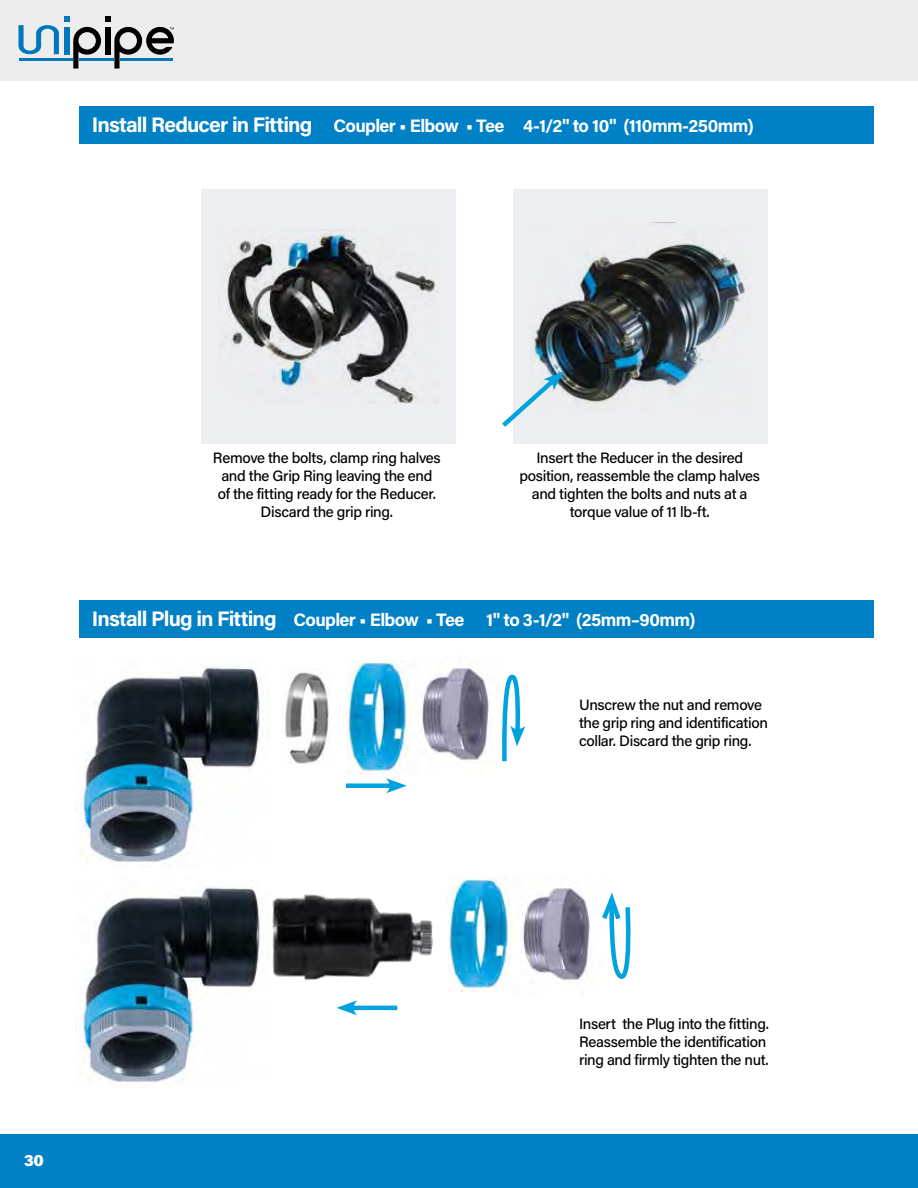
<style>
.page{position:relative;width:918px;height:1188px;background:#fff}
.page>*{position:absolute;margin:0;border:0;box-sizing:border-box;transform-origin:0 0}
.t1{font:700 18px "Acumin Pro";letter-spacing:-.035em;color:#fff}
.t2{font:900 16.5px "Acumin Pro";color:#fff}
.t3{font:500 15px/18px "Acumin Pro";letter-spacing:-.025em;color:#000;text-align:center}
.s1{font-size:21px}
</style>
<div class="page">
<div style="left:0;top:0;width:918px;height:81px;background:#ededee"></div>
<div style="left:0;top:1134px;width:918px;height:54px;background:#0080c5"></div>
<svg style="left:18px;top:16px;width:156px;height:52px"></svg>
<div style="left:201px;top:189px;width:255px;height:255px;background:#edeef1"></div>
<img style="left:222px;top:229px;width:216px;height:175px">
<div style="left:513px;top:189px;width:255px;height:255px;background:#edeef1"></div>
<img style="left:531px;top:223px;width:219px;height:187px">
<div style="left:346px;top:783px;width:48px;height:5px;background:#00a3de"></div>
<svg style="left:386px;top:778px;width:21px;height:15px"></svg>
<hr style="left:349px;top:1006px;width:48px;height:4px;background:#00a3de">
<svg style="left:337px;top:1000px;width:20px;height:15px"></svg>
<svg style="left:502px;top:371px;width:62px;height:56px"></svg>
<div style="left:80px;top:106px;width:794px;height:38px;background:#0080c5"></div>
<div style="left:80px;top:600px;width:794px;height:38px;background:#0080c5"></div>
<img style="left:75px;top:665px;width:185px;height:197px">
<img style="left:75px;top:885px;width:178px;height:197px">
<img style="left:346px;top:660px;width:64px;height:114px">
<img style="left:451px;top:878px;width:60px;height:114px">
<img style="left:285px;top:672px;width:45px;height:92px">
<img style="left:253px;top:889px;width:198px;height:96px">
<img style="left:422px;top:668px;width:68px;height:92px">
<img style="left:523px;top:888px;width:68px;height:92px">
<svg style="left:502px;top:674px;width:24px;height:88px"></svg>
<svg style="left:602px;top:892px;width:29px;height:87px"></svg>
<p class="t1" style="left:92px;top:113px;width:664px"><span class="s1">Install Reducer in Fitting</span> Coupler • Elbow • Tee 4-1/2" to 10" (110mm-250mm)</p>
<p class="t3" style="left:213px;top:448px;width:229px">Remove the bolts, clamp ring halves and the Grip Ring leaving the end<br>of the fitting ready for the Reducer.<br>Discard the grip ring.</p>
<p class="t3" style="left:519px;top:448px;width:242px">Insert the Reducer in the desired position, reassemble the clamp halves and tighten the bolts and nuts at a torque value of 11 lb-ft.</p>
<p class="t1" style="left:92px;top:607px;width:605px"><span class="s1">Install Plug in Fitting</span> Coupler • Elbow • Tee 1" to 3-1/2" (25mm–90mm)</p>
<p class="t3" style="left:579px;top:695px;width:190px;text-align:left">Unscrew the nut and remove the grip ring and identification collar. Discard the grip ring.</p>
<p class="t2" style="left:24px;top:1149px;width:21px">30</p>
<p class="t3" style="left:579px;top:1014px;width:192px;text-align:left">Insert the Plug into the fitting.<br>Reassemble the identification ring and firmly tighten the nut.</p>
</div>
